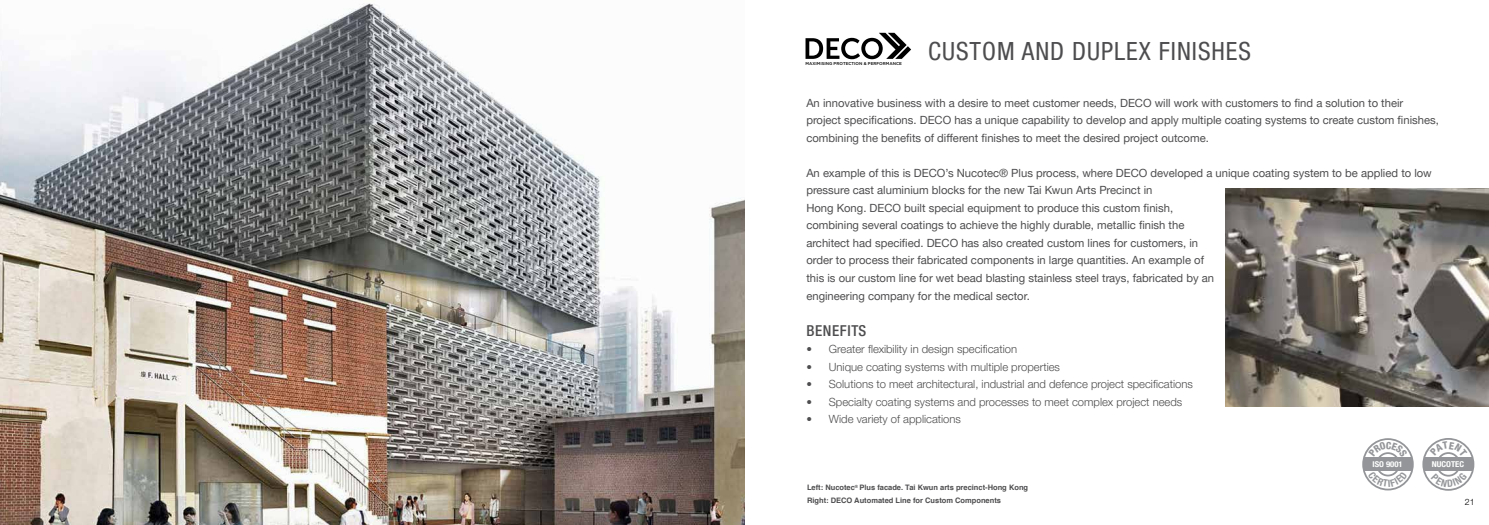
<style>
.page{position:relative;width:1489px;height:525px;background:#fff}
.page>*{position:absolute;margin:0;border:0;box-sizing:border-box;transform-origin:0 0}
.t1{font:condensed 25px "Helvetica Neue LTW1 G";letter-spacing:.04em;color:#4d4d4f}
.t2{font:500 condensed 15px "Helvetica Neue LTW1 G";letter-spacing:.04em;color:#4d4d4f}
.t3{font:11.25px/17.5px "Helvetica Neue LTW1 G";color:#4d4d4f}
.t4{font:300 11.25px "Helvetica Neue LTW1 G";color:#4d4d4f}
.t5{font:300 8.75px "Helvetica Neue LTW1 G";color:#000}
.t6{font:700 condensed 8px "Helvetica Neue LTW1 G";color:#fff;scale:1.09 1}
.t7{font:700 7.5px/12.5px "Helvetica";color:#4d4d4f}
.t8{font:500 4.12px "Gotham";color:#000}
</style>
<div class="page">
<img style="left:0;top:3px;width:744px;height:521px">
<div style="left:1436px;top:452px;width:24px;height:24px;border:2px solid #939598;border-radius:50%"></div>
<div style="left:1423px;top:457px;width:50px;height:13px;background:#939598"></div>
<div style="left:1422px;top:438px;width:52px;height:52px;border:2px solid #939598;border-radius:50%"></div>
<img style="left:1225px;top:189px;width:263px;height:217px">
<div style="left:1362px;top:457px;width:50px;height:13px;background:#939598"></div>
<div style="left:1362px;top:438px;width:51px;height:52px;border:2px solid #939598;border-radius:50%"></div>
<svg style="left:805px;top:33px;width:106px;height:26px"></svg>
<svg style="left:1429px;top:441px;width:38px;height:15px"></svg>
<svg style="left:1430px;top:472px;width:36px;height:15px"></svg>
<svg style="left:1368px;top:441px;width:39px;height:16px"></svg>
<svg style="left:1367px;top:470px;width:40px;height:17px"></svg>
<h1 class="t1" style="left:928px;top:36px;width:324px">CUSTOM AND DUPLEX FINISHES</h1>
<p class="t3" style="left:806px;top:94px;width:634px">An innovative business with a desire to meet customer needs, DECO will work with customers to find a solution to their project specifications. DECO has a unique capability to develop and apply multiple coating systems to create custom finishes, combining the benefits of different finishes to meet the desired project outcome.</p>
<p class="t3" style="left:806px;top:164px;width:627px">An example of this is DECO’s Nucotec® Plus process, where DECO developed a unique coating system to be applied to low pressure cast aluminium blocks for the new Tai Kwun Arts Precinct in<br>Hong Kong. DECO built special equipment to produce this custom finish,<br>combining several coatings to achieve the highly durable, metallic finish the<br>architect had specified. DECO has also created custom lines for customers, in<br>order to process their fabricated components in large quantities. An example of<br>this is our custom line for wet bead blasting stainless steel trays, fabricated by an<br>engineering company for the medical sector.</p>
<h2 class="t2" style="left:806px;top:321px;width:61px">BENEFITS</h2>
<p class="t4" style="left:806px;top:342px;width:212px">• Greater flexibility in design specification</p>
<p class="t4" style="left:806px;top:359px;width:255px">• Unique coating systems with multiple properties</p>
<p class="t4" style="left:806px;top:377px;width:388px">• Solutions to meet architectural, industrial and defence project specifications</p>
<p class="t4" style="left:806px;top:394px;width:377px">• Specialty coating systems and processes to meet complex project needs</p>
<p class="t4" style="left:806px;top:412px;width:156px">• Wide variety of applications</p>
<p class="t8" style="left:805px;top:61px;width:98px">MAXIMISING PROTECTION &amp; PERFORMANCE</p>
<p class="t7" style="left:807px;top:481px;width:223px">Left: Nucotec<sup>®</sup> Plus facade. Tai Kwun arts precinct-Hong Kong<br>Right: DECO Automated Line for Custom Components</p>
<p class="t6" style="left:1372px;top:459px;width:29px">ISO 9001</p>
<p class="t6" style="left:1431px;top:459px;width:31px">NUCOTEC</p>
<p class="t5" style="left:1464px;top:496px;width:11px">21</p>
</div>
